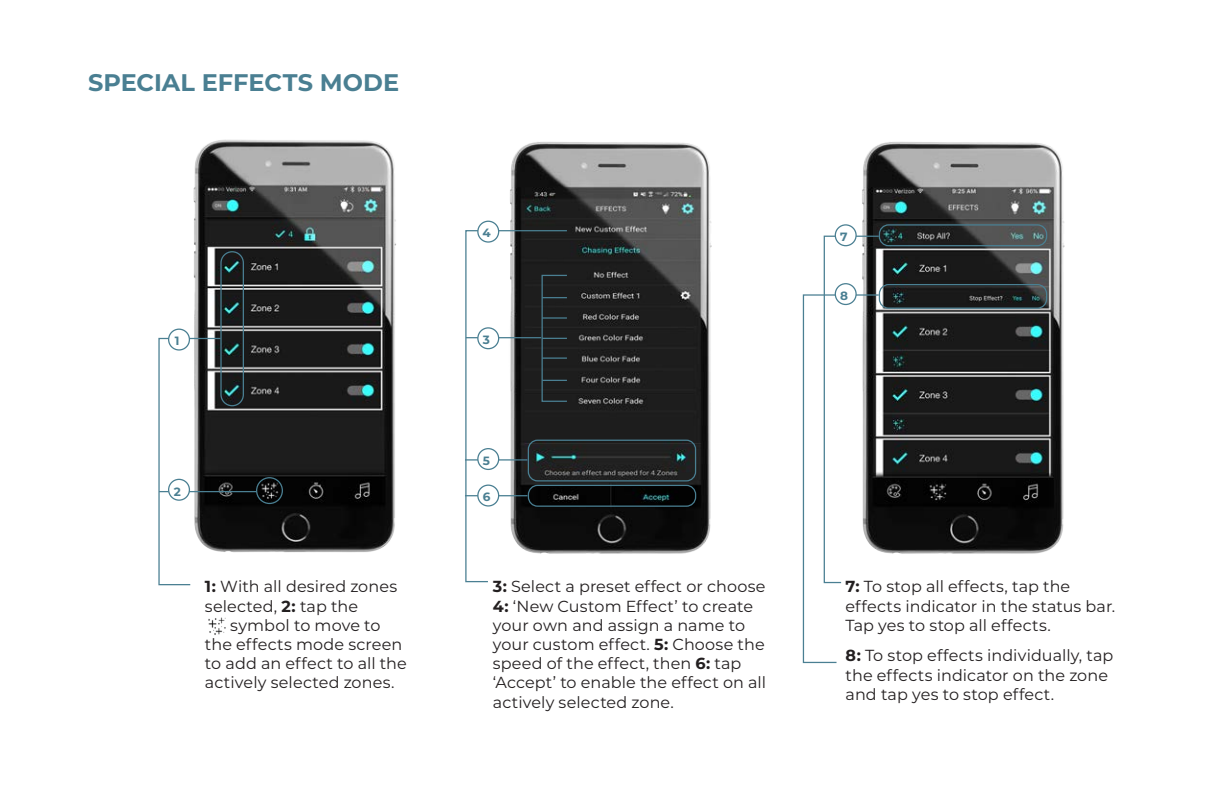
<style>
.page{position:relative;width:1224px;height:792px;background:#fff}
.page>*{position:absolute;margin:0;border:0;box-sizing:border-box;transform-origin:0 0}
.t1{font:700 24px "Montserrat";color:#4a7f92}
.t2{font:16px/19.2px "Montserrat";letter-spacing:.005em;color:#231f20}
.t3{font:700 12px "Montserrat";color:#4a7f92}
.s1{font-weight:700}
</style>
<div class="page">
<img style="left:849px;top:142px;width:216px;height:412px">
<div style="left:879px;top:224px;width:168px;height:22px;border:1px solid #4a7f92;border-radius:9px"></div>
<div style="left:879px;top:284px;width:168px;height:25px;border:1px solid #4a7f92;border-radius:9px"></div>
<svg style="left:802px;top:235px;width:78px;height:429px"></svg>
<div style="left:835px;top:225px;width:21px;height:21px;background:#fff;border-radius:50%"></div>
<div style="left:835px;top:224px;width:22px;height:22px;border:1px solid #4a7f92;border-radius:50%"></div>
<div style="left:835px;top:284px;width:21px;height:20px;background:#fff;border-radius:50%"></div>
<div style="left:835px;top:283px;width:22px;height:22px;border:1px solid #4a7f92;border-radius:50%"></div>
<img style="left:208px;top:617px;width:18px;height:18px">
<img style="left:183px;top:139px;width:213px;height:414px">
<div style="left:220px;top:251px;width:24px;height:155px;border:1px solid #4a7f92;border-radius:11px"></div>
<div style="left:256px;top:477px;width:27px;height:27px;border:1px solid #4a7f92;border-radius:50%"></div>
<svg style="left:158px;top:337px;width:64px;height:249px"></svg>
<hr style="left:159px;top:491px;width:98px;height:1px;background:#4a7f92">
<div style="left:169px;top:329px;width:20px;height:21px;background:#fff;border-radius:50%"></div>
<div style="left:168px;top:329px;width:22px;height:22px;border:1px solid #4a7f92;border-radius:50%"></div>
<div style="left:169px;top:479px;width:20px;height:21px;background:#fff;border-radius:50%"></div>
<div style="left:168px;top:479px;width:22px;height:22px;border:1px solid #4a7f92;border-radius:50%"></div>
<img style="left:494px;top:142px;width:218px;height:412px">
<div style="left:528px;top:440px;width:168px;height:42px;border:1px solid #4a7f92;border-radius:9px"></div>
<div style="left:528px;top:485px;width:168px;height:22px;border:1px solid #4a7f92;border-radius:9px"></div>
<svg style="left:465px;top:229px;width:103px;height:354px"></svg>
<hr style="left:466px;top:337px;width:75px;height:1px;background:#4a7f92">
<hr style="left:465px;top:459px;width:62px;height:2px;background:#4a7f92">
<hr style="left:465px;top:495px;width:62px;height:1px;background:#4a7f92">
<div style="left:478px;top:328px;width:21px;height:21px;background:#fff;border-radius:50%"></div>
<div style="left:477px;top:327px;width:22px;height:22px;border:1px solid #4a7f92;border-radius:50%"></div>
<div style="left:478px;top:221px;width:21px;height:21px;background:#fff;border-radius:50%"></div>
<div style="left:477px;top:221px;width:22px;height:22px;border:1px solid #4a7f92;border-radius:50%"></div>
<div style="left:478px;top:449px;width:21px;height:20px;background:#fff;border-radius:50%"></div>
<div style="left:477px;top:448px;width:22px;height:22px;border:1px solid #4a7f92;border-radius:50%"></div>
<div style="left:478px;top:485px;width:21px;height:21px;background:#fff;border-radius:50%"></div>
<div style="left:477px;top:485px;width:22px;height:22px;border:1px solid #4a7f92;border-radius:50%"></div>
<p class="t1" style="left:88px;top:65px;width:313px">SPECIAL EFFECTS MODE</p>
<p class="t3" style="left:175px;top:332px;width:6px">1</p>
<p class="t3" style="left:174px;top:483px;width:9px">2</p>
<p class="t2" style="left:205px;top:576px;width:194px"><span class="s1">1:</span> With all desired zones</p>
<p class="t2" style="left:205px;top:596px;width:155px">selected, <span class="s1">2:</span> tap the</p>
<p class="t2" style="left:230px;top:615px;width:152px">symbol to move to</p>
<p class="t2" style="left:205px;top:634px;width:199px">the effects mode screen</p>
<p class="t2" style="left:205px;top:653px;width:203px">to add an effect to all the</p>
<p class="t2" style="left:205px;top:672px;width:191px">actively selected zones.</p>
<p class="t3" style="left:482px;top:225px;width:10px">4</p>
<p class="t3" style="left:483px;top:331px;width:9px">3</p>
<p class="t3" style="left:483px;top:452px;width:9px">5</p>
<p class="t3" style="left:483px;top:488px;width:9px">6</p>
<p class="t2" style="left:493px;top:576px;width:275px"><span class="s1">3:</span> Select a preset effect or choose<br><span class="s1">4:</span> ‘New Custom Effect’ to create your own and assign a name to your custom effect. <span class="s1">5:</span> Choose the speed of the effect, then <span class="s1">6:</span> tap ‘Accept’ to enable the effect on all actively selected zone.</p>
<p class="t3" style="left:840px;top:228px;width:9px">7</p>
<p class="t3" style="left:840px;top:287px;width:9px">8</p>
<p class="t2" style="left:846px;top:576px;width:271px"><span class="s1">7:</span> To stop all effects, tap the effects indicator in the status bar.<br>Tap yes to stop all effects.</p>
<p class="t2" style="left:846px;top:646px;width:269px"><span class="s1">8:</span> To stop effects individually, tap the effects indicator on the zone and tap yes to stop effect.</p>
</div>
